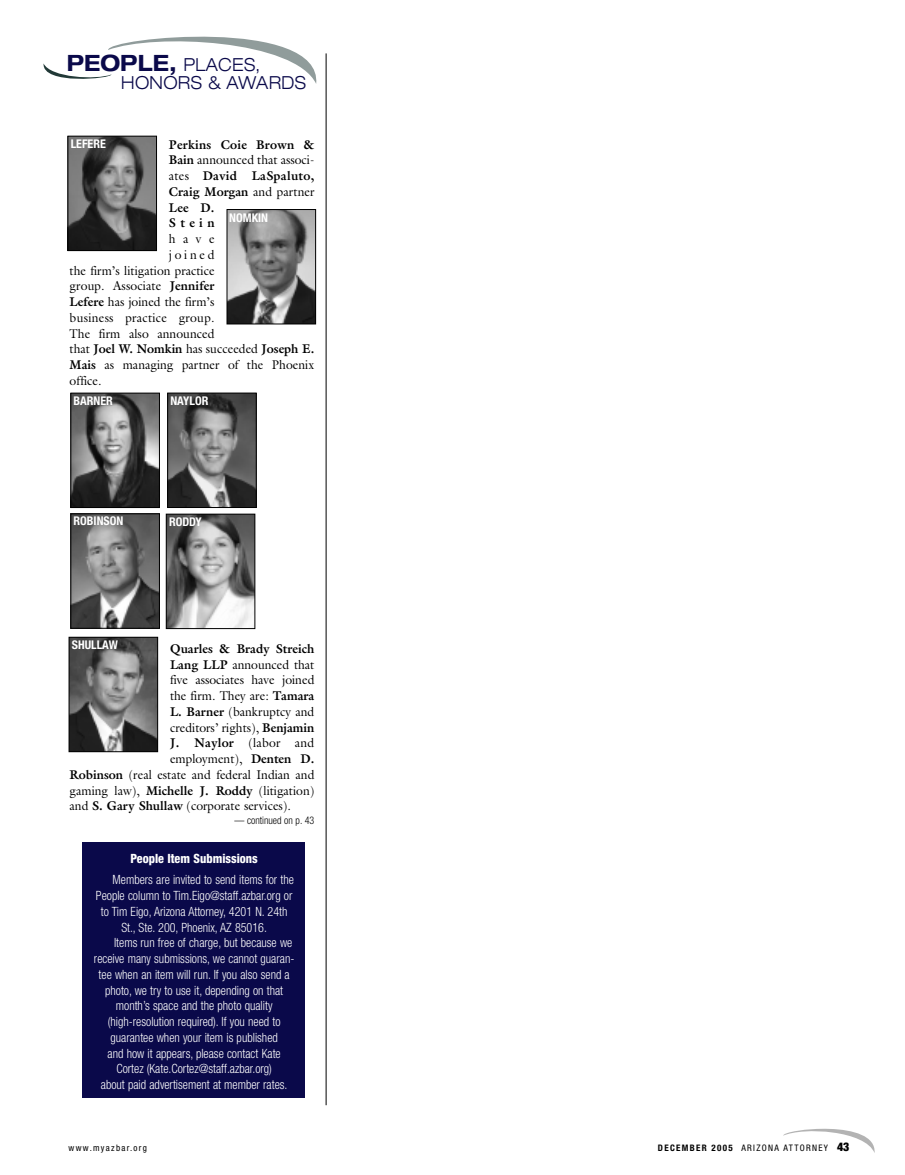
<style>
.page{position:relative;width:905px;height:1175px;background:#fff}
.page>*{position:absolute;margin:0;border:0;box-sizing:border-box;transform-origin:0 0}
.t1{font:700 expanded 22.5px "Helvetica Neue";color:#0a094a;scale:.93 1}
.t2{font:300 expanded 18px "Helvetica Neue";letter-spacing:.02em;color:#0a094a;scale:.93 1}
.t3{font:300 condensed 12.75px "Helvetica Neue";color:#fff;scale:.95 1}
.t4{font:12.75px "Galliard";color:#000;scale:.95 1}
.t5{font:700 12.75px/15.8px "Galliard";letter-spacing:.02em;color:#000;scale:.95 1}
.t6{font:700 12.75px "Galliard";color:#000;scale:.95 1}
.t7{font:12.75px "Galliard";letter-spacing:.02em;color:#000;scale:.95 1}
.t8{font:800 condensed 12.75px "Helvetica Neue";color:#fff;scale:.95 1}
.t9{font:700 condensed 12px "Helvetica Neue";color:#fff}
.t10{font:300 condensed 10.5px "Helvetica Neue";color:#000;scale:.95 1}
.t11{font:condensed 9px "Helvetica Neue";letter-spacing:.145em;color:#000}
.s1{font-weight:300;font-size:18px}
.s2{font-weight:400}
.s3{font-weight:700}
.s4{font-weight:900;font-size:12px}
</style>
<div class="page">
<hr style="left:326px;top:53px;width:1px;height:1052px;background:#000">
<svg style="left:783px;top:1128px;width:92px;height:25px"></svg>
<svg style="left:43px;top:36px;width:274px;height:48px"></svg>
<img style="left:70px;top:138px;width:85px;height:111px">
<div style="left:68px;top:136px;width:89px;height:115px;border:1px solid #000"></div>
<img style="left:72px;top:395px;width:86px;height:111px">
<div style="left:70px;top:393px;width:90px;height:115px;border:1px solid #000"></div>
<img style="left:72px;top:515px;width:86px;height:111px">
<div style="left:70px;top:513px;width:90px;height:115px;border:1px solid #000"></div>
<img style="left:169px;top:395px;width:85px;height:111px">
<div style="left:167px;top:393px;width:89px;height:115px;border:1px solid #000"></div>
<img style="left:71px;top:639px;width:85px;height:111px">
<div style="left:69px;top:637px;width:89px;height:115px;border:1px solid #000"></div>
<img style="left:168px;top:516px;width:85px;height:111px">
<div style="left:166px;top:514px;width:89px;height:115px;border:1px solid #000"></div>
<img style="left:229px;top:211px;width:85px;height:111px">
<div style="left:227px;top:209px;width:89px;height:115px;border:1px solid #000"></div>
<div style="left:82px;top:842px;width:223px;height:255px;background:#0a094a"></div>
<h1 class="t1" style="left:67px;top:54px;width:210px">PEOPLE, <span class="s1">PLACES,</span></h1>
<h2 class="t2" style="left:121px;top:76px;width:200px">HONORS &amp; AWARDS</h2>
<p class="t9" style="left:71px;top:139px;width:37px">LEFERE</p>
<p class="t5" style="left:169px;top:136px;width:155px">Perkins Coie Brown &amp;<br>Bain <span class="s2">announced that associ&shy;ates</span> David LaSpaluto,<br>Craig Morgan <span class="s2">and partner<br></span>Lee D.<br>Stein</p>
<p class="t4" style="left:169px;top:231px;width:50px">have</p>
<p class="t4" style="left:169px;top:247px;width:50px">joined</p>
<p class="t4" style="left:70px;top:263px;width:154px">the firm’s litigation practice</p>
<p class="t4" style="left:70px;top:278px;width:154px">group. Associate <span class="s3">Jennifer</span></p>
<p class="t4" style="left:70px;top:294px;width:154px"><span class="s3">Lefere</span> has joined the firm’s</p>
<p class="t7" style="left:70px;top:310px;width:154px">business practice group.</p>
<p class="t4" style="left:70px;top:326px;width:154px">The firm also announced</p>
<p class="t6" style="left:70px;top:341px;width:259px"><span class="s2">that</span> Joel W. Nomkin <span class="s2">has succeeded</span> Joseph E.</p>
<p class="t4" style="left:70px;top:357px;width:259px"><span class="s3">Mais</span> as managing partner of the Phoenix</p>
<p class="t4" style="left:70px;top:373px;width:35px">office.</p>
<p class="t9" style="left:229px;top:213px;width:40px">NOMKIN</p>
<p class="t9" style="left:74px;top:396px;width:41px">BARNER</p>
<p class="t9" style="left:74px;top:517px;width:51px">ROBINSON</p>
<p class="t9" style="left:170px;top:396px;width:40px">NAYLOR</p>
<p class="t9" style="left:169px;top:517px;width:34px">RODDY</p>
<p class="t9" style="left:72px;top:640px;width:48px">SHULLAW</p>
<p class="t6" style="left:170px;top:641px;width:153px">Quarles &amp; Brady Streich</p>
<p class="t4" style="left:170px;top:656px;width:153px"><span class="s3">Lang LLP</span> announced that</p>
<p class="t4" style="left:170px;top:672px;width:153px">five associates have joined</p>
<p class="t4" style="left:170px;top:688px;width:153px">the firm. They are: <span class="s3">Tamara</span></p>
<p class="t4" style="left:170px;top:704px;width:153px"><span class="s3">L. Barner</span> (bankruptcy and</p>
<p class="t4" style="left:170px;top:719px;width:153px">creditors’ rights), <span class="s3">Benjamin</span></p>
<p class="t7" style="left:170px;top:735px;width:153px"><span class="s3">J. Naylor</span> (labor and</p>
<p class="t4" style="left:170px;top:751px;width:153px">employment), <span class="s3">Denten D.</span></p>
<p class="t4" style="left:70px;top:767px;width:259px"><span class="s3">Robinson</span> (real estate and federal Indian and</p>
<p class="t4" style="left:70px;top:782px;width:259px">gaming law), <span class="s3">Michelle J. Roddy</span> (litigation)</p>
<p class="t4" style="left:70px;top:798px;width:234px">and <span class="s3">S. Gary Shullaw</span> (corporate services).</p>
<p class="t10" style="left:234px;top:816px;width:85px">— continued on p. 43</p>
<p class="t8" style="left:130px;top:853px;width:135px">People Item Submissions</p>
<p class="t3" style="left:113px;top:875px;width:192px">Members are invited to send items for the</p>
<p class="t3" style="left:96px;top:891px;width:208px">People column to Tim.Eigo@staff.azbar.org or</p>
<p class="t3" style="left:101px;top:906px;width:198px">to Tim Eigo, Arizona Attorney, 4201 N. 24th</p>
<p class="t3" style="left:121px;top:922px;width:155px">St., Ste. 200, Phoenix, AZ 85016.</p>
<p class="t3" style="left:114px;top:938px;width:189px">Items run free of charge, but because we</p>
<p class="t3" style="left:94px;top:954px;width:212px">receive many submissions, we cannot guaran-</p>
<p class="t3" style="left:99px;top:969px;width:203px">tee when an item will run. If you also send a</p>
<p class="t3" style="left:105px;top:985px;width:189px">photo, we try to use it, depending on that</p>
<p class="t3" style="left:116px;top:1001px;width:166px">month’s space and the photo quality</p>
<p class="t3" style="left:108px;top:1017px;width:183px">(high-resolution required). If you need to</p>
<p class="t3" style="left:110px;top:1032px;width:178px">guarantee when your item is published</p>
<p class="t3" style="left:108px;top:1048px;width:184px">and how it appears, please contact Kate</p>
<p class="t3" style="left:116px;top:1064px;width:165px">Cortez (Kate.Cortez@staff.azbar.org)</p>
<p class="t3" style="left:101px;top:1080px;width:198px">about paid advertisement at member rates.</p>
<p class="t11" style="left:69px;top:1144px;width:80px">www.myazbar.org</p>
<p class="t11" style="left:658px;top:1144px;width:193px"><span class="s3">DECEMBER 2005</span> ARIZONA ATTORNEY <span class="s4">43</span></p>
</div>
